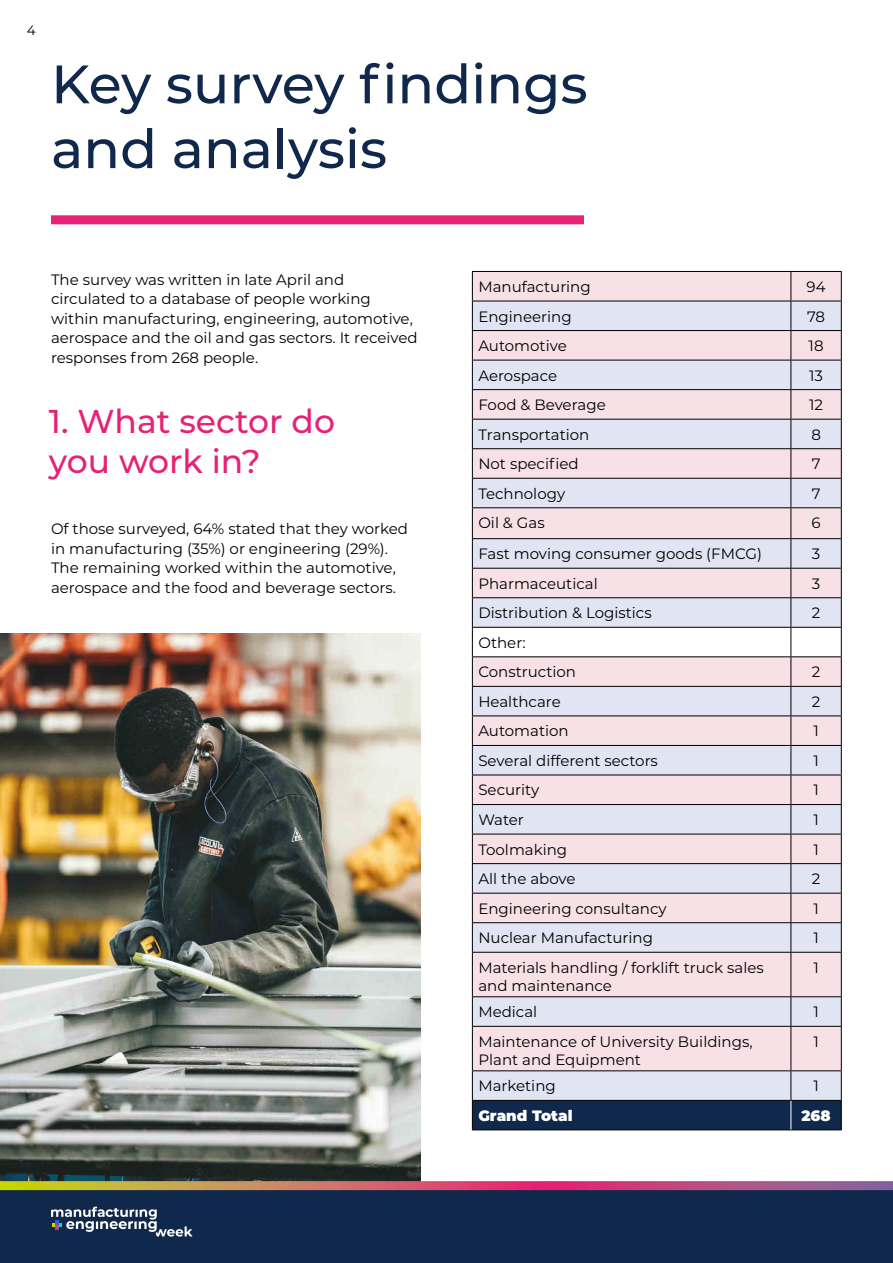
<style>
.page{position:relative;width:893px;height:1263px;background:#fff}
.page>*{position:absolute;margin:0;border:0;box-sizing:border-box;transform-origin:0 0}
.t1{font:500 54px/64.8px "Montserrat";color:#10284c}
.t2{font:500 33px/39.6px "Montserrat";color:#e72276}
.t3{font:15px/19.5px "Montserrat";color:#000}
.t4{font:900 15px "Montserrat";color:#fff}
.t5{font:13.5px "Montserrat";color:#000}
</style>
<div class="page">
<img style="left:0;top:634px;width:421px;height:547px">
<div style="left:51px;top:215px;width:533px;height:9px;background:#e72276"></div>
<div style="left:473px;top:272px;width:368px;height:29px;background:#f7e1e7"></div>
<svg style="left:473px;top:302px;width:368px;height:768px;background:#eae1eb"></svg>
<hr style="left:472px;top:271px;width:319px;height:1px;background:#000">
<hr style="left:791px;top:271px;width:51px;height:1px;background:#000">
<hr style="left:472px;top:301px;width:319px;height:1px;background:#000">
<hr style="left:791px;top:301px;width:51px;height:1px;background:#000">
<hr style="left:472px;top:330px;width:319px;height:1px;background:#000">
<hr style="left:791px;top:330px;width:51px;height:1px;background:#000">
<hr style="left:472px;top:360px;width:319px;height:1px;background:#000">
<hr style="left:791px;top:360px;width:51px;height:1px;background:#000">
<hr style="left:472px;top:389px;width:319px;height:1px;background:#000">
<hr style="left:791px;top:389px;width:51px;height:1px;background:#000">
<hr style="left:472px;top:419px;width:319px;height:1px;background:#000">
<hr style="left:791px;top:419px;width:51px;height:1px;background:#000">
<hr style="left:472px;top:448px;width:319px;height:1px;background:#000">
<hr style="left:791px;top:448px;width:51px;height:1px;background:#000">
<hr style="left:472px;top:478px;width:319px;height:1px;background:#000">
<svg style="left:472px;top:272px;width:1px;height:235px"></svg>
<hr style="left:791px;top:478px;width:51px;height:1px;background:#000">
<svg style="left:790px;top:272px;width:1px;height:235px"></svg>
<svg style="left:841px;top:272px;width:1px;height:235px"></svg>
<hr style="left:472px;top:507px;width:319px;height:1px;background:#000">
<hr style="left:472px;top:508px;width:1px;height:30px;background:#000">
<hr style="left:791px;top:507px;width:51px;height:1px;background:#000">
<hr style="left:790px;top:508px;width:1px;height:30px;background:#000">
<hr style="left:841px;top:508px;width:1px;height:30px;background:#000">
<hr style="left:472px;top:538px;width:319px;height:1px;background:#000">
<hr style="left:791px;top:538px;width:51px;height:1px;background:#000">
<hr style="left:472px;top:568px;width:319px;height:1px;background:#000">
<hr style="left:791px;top:568px;width:51px;height:1px;background:#000">
<hr style="left:472px;top:597px;width:319px;height:1px;background:#000">
<hr style="left:791px;top:597px;width:51px;height:1px;background:#000">
<hr style="left:472px;top:627px;width:319px;height:1px;background:#000">
<hr style="left:791px;top:627px;width:51px;height:1px;background:#000">
<hr style="left:472px;top:656px;width:319px;height:1px;background:#000">
<hr style="left:791px;top:656px;width:51px;height:1px;background:#000">
<hr style="left:472px;top:686px;width:319px;height:1px;background:#000">
<hr style="left:791px;top:686px;width:51px;height:1px;background:#000">
<hr style="left:472px;top:715px;width:319px;height:1px;background:#000">
<hr style="left:791px;top:715px;width:51px;height:1px;background:#000">
<hr style="left:472px;top:745px;width:319px;height:1px;background:#000">
<hr style="left:791px;top:745px;width:51px;height:1px;background:#000">
<hr style="left:472px;top:775px;width:319px;height:1px;background:#000">
<hr style="left:791px;top:775px;width:51px;height:1px;background:#000">
<hr style="left:472px;top:804px;width:319px;height:1px;background:#000">
<hr style="left:791px;top:804px;width:51px;height:1px;background:#000">
<hr style="left:472px;top:834px;width:319px;height:1px;background:#000">
<hr style="left:791px;top:834px;width:51px;height:1px;background:#000">
<hr style="left:472px;top:863px;width:319px;height:1px;background:#000">
<hr style="left:791px;top:863px;width:51px;height:1px;background:#000">
<hr style="left:472px;top:893px;width:319px;height:1px;background:#000">
<hr style="left:791px;top:893px;width:51px;height:1px;background:#000">
<hr style="left:472px;top:922px;width:319px;height:1px;background:#000">
<svg style="left:472px;top:539px;width:1px;height:413px"></svg>
<hr style="left:791px;top:922px;width:51px;height:1px;background:#000">
<svg style="left:790px;top:539px;width:1px;height:413px"></svg>
<svg style="left:841px;top:539px;width:1px;height:413px"></svg>
<hr style="left:472px;top:952px;width:319px;height:1px;background:#000">
<hr style="left:472px;top:953px;width:1px;height:43px;background:#000">
<hr style="left:791px;top:952px;width:51px;height:1px;background:#000">
<hr style="left:790px;top:953px;width:1px;height:43px;background:#000">
<hr style="left:841px;top:953px;width:1px;height:43px;background:#000">
<hr style="left:472px;top:996px;width:319px;height:1px;background:#000">
<svg style="left:472px;top:997px;width:1px;height:29px"></svg>
<hr style="left:791px;top:996px;width:51px;height:1px;background:#000">
<svg style="left:790px;top:997px;width:1px;height:29px"></svg>
<svg style="left:841px;top:997px;width:1px;height:29px"></svg>
<hr style="left:472px;top:1026px;width:319px;height:1px;background:#000">
<hr style="left:472px;top:1027px;width:1px;height:43px;background:#000">
<hr style="left:791px;top:1026px;width:51px;height:1px;background:#000">
<hr style="left:790px;top:1027px;width:1px;height:43px;background:#000">
<hr style="left:841px;top:1027px;width:1px;height:43px;background:#000">
<hr style="left:472px;top:1070px;width:319px;height:1px;background:#000">
<hr style="left:791px;top:1070px;width:51px;height:1px;background:#000">
<svg style="left:472px;top:1071px;width:370px;height:59px;background:#738098"></svg>
<div style="left:0;top:1186px;width:893px;height:77px;background:#10284c"></div>
<svg style="left:0;top:1181px;width:893px;height:9px;background:#c46e69"></svg>
<svg style="left:51px;top:1206px;width:142px;height:30px"></svg>
<p class="t5" style="left:27px;top:21px;width:10px">4</p>
<h1 class="t1" style="left:51px;top:50px;width:538px">Key survey findings and analysis</h1>
<p class="t3" style="left:51px;top:269px;width:368px">The survey was written in late April and circulated to a database of people working within manufacturing, engineering, automotive, aerospace and the oil and gas sectors. It received responses from 268 people.</p>
<h2 class="t2" style="left:49px;top:400px;width:288px">1. What sector do you work in?</h2>
<p class="t3" style="left:51px;top:519px;width:359px">Of those surveyed, 64% stated that they worked in manufacturing (35%) or engineering (29%).<br>The remaining worked within the automotive, aerospace and the food and beverage sectors.</p>
<p class="t3" style="left:478px;top:276px;width:114px">Manufacturing</p>
<p class="t3" style="left:807px;top:276px;width:21px">94</p>
<p class="t3" style="left:478px;top:306px;width:95px">Engineering</p>
<p class="t3" style="left:807px;top:306px;width:20px">78</p>
<p class="t3" style="left:478px;top:335px;width:90px">Automotive</p>
<p class="t3" style="left:809px;top:335px;width:16px">18</p>
<p class="t3" style="left:478px;top:365px;width:80px">Aerospace</p>
<p class="t3" style="left:809px;top:365px;width:15px">13</p>
<p class="t3" style="left:478px;top:394px;width:129px">Food &amp; Beverage</p>
<p class="t3" style="left:809px;top:394px;width:15px">12</p>
<p class="t3" style="left:478px;top:424px;width:113px">Transportation</p>
<p class="t3" style="left:811px;top:424px;width:11px">8</p>
<p class="t3" style="left:478px;top:454px;width:102px">Not specified</p>
<p class="t3" style="left:812px;top:454px;width:10px">7</p>
<p class="t3" style="left:478px;top:483px;width:88px">Technology</p>
<p class="t3" style="left:812px;top:483px;width:10px">7</p>
<p class="t3" style="left:478px;top:513px;width:68px">Oil &amp; Gas</p>
<p class="t3" style="left:811px;top:513px;width:11px">6</p>
<p class="t3" style="left:478px;top:543px;width:285px">Fast moving consumer goods (FMCG)</p>
<p class="t3" style="left:812px;top:543px;width:10px">3</p>
<p class="t3" style="left:478px;top:573px;width:121px">Pharmaceutical</p>
<p class="t3" style="left:812px;top:573px;width:10px">3</p>
<p class="t3" style="left:478px;top:603px;width:175px">Distribution &amp; Logistics</p>
<p class="t3" style="left:812px;top:603px;width:10px">2</p>
<p class="t3" style="left:478px;top:627px;width:99px;line-height:29.5px">Other:<br>Construction</p>
<p class="t3" style="left:812px;top:662px;width:10px">2</p>
<p class="t3" style="left:478px;top:691px;width:84px">Healthcare</p>
<p class="t3" style="left:812px;top:691px;width:10px">2</p>
<p class="t3" style="left:478px;top:721px;width:92px">Automation</p>
<p class="t3" style="left:813px;top:721px;width:7px">1</p>
<p class="t3" style="left:478px;top:750px;width:181px">Several different sectors</p>
<p class="t3" style="left:813px;top:750px;width:7px">1</p>
<p class="t3" style="left:478px;top:780px;width:62px">Security</p>
<p class="t3" style="left:813px;top:780px;width:7px">1</p>
<p class="t3" style="left:478px;top:809px;width:47px">Water</p>
<p class="t3" style="left:813px;top:809px;width:7px">1</p>
<p class="t3" style="left:478px;top:839px;width:90px">Toolmaking</p>
<p class="t3" style="left:813px;top:839px;width:7px">1</p>
<p class="t3" style="left:478px;top:868px;width:99px">All the above</p>
<p class="t3" style="left:812px;top:868px;width:10px">2</p>
<p class="t3" style="left:478px;top:898px;width:190px">Engineering consultancy</p>
<p class="t3" style="left:813px;top:898px;width:7px">1</p>
<p class="t3" style="left:478px;top:927px;width:176px">Nuclear Manufacturing</p>
<p class="t3" style="left:813px;top:927px;width:7px">1</p>
<p class="t3" style="left:478px;top:958px;width:287px;line-height:18px">Materials handling / forklift truck sales and maintenance</p>
<p class="t3" style="left:813px;top:957px;width:7px">1</p>
<p class="t3" style="left:478px;top:1002px;width:60px">Medical</p>
<p class="t3" style="left:813px;top:1002px;width:7px">1</p>
<p class="t3" style="left:478px;top:1032px;width:276px;line-height:18px">Maintenance of University Buildings,<br>Plant and Equipment</p>
<p class="t3" style="left:813px;top:1031px;width:7px">1</p>
<p class="t3" style="left:478px;top:1076px;width:79px">Marketing</p>
<p class="t3" style="left:813px;top:1076px;width:7px">1</p>
<p class="t4" style="left:478px;top:1104px;width:96px">Grand Total</p>
<p class="t4" style="left:801px;top:1104px;width:31px">268</p>
</div>
